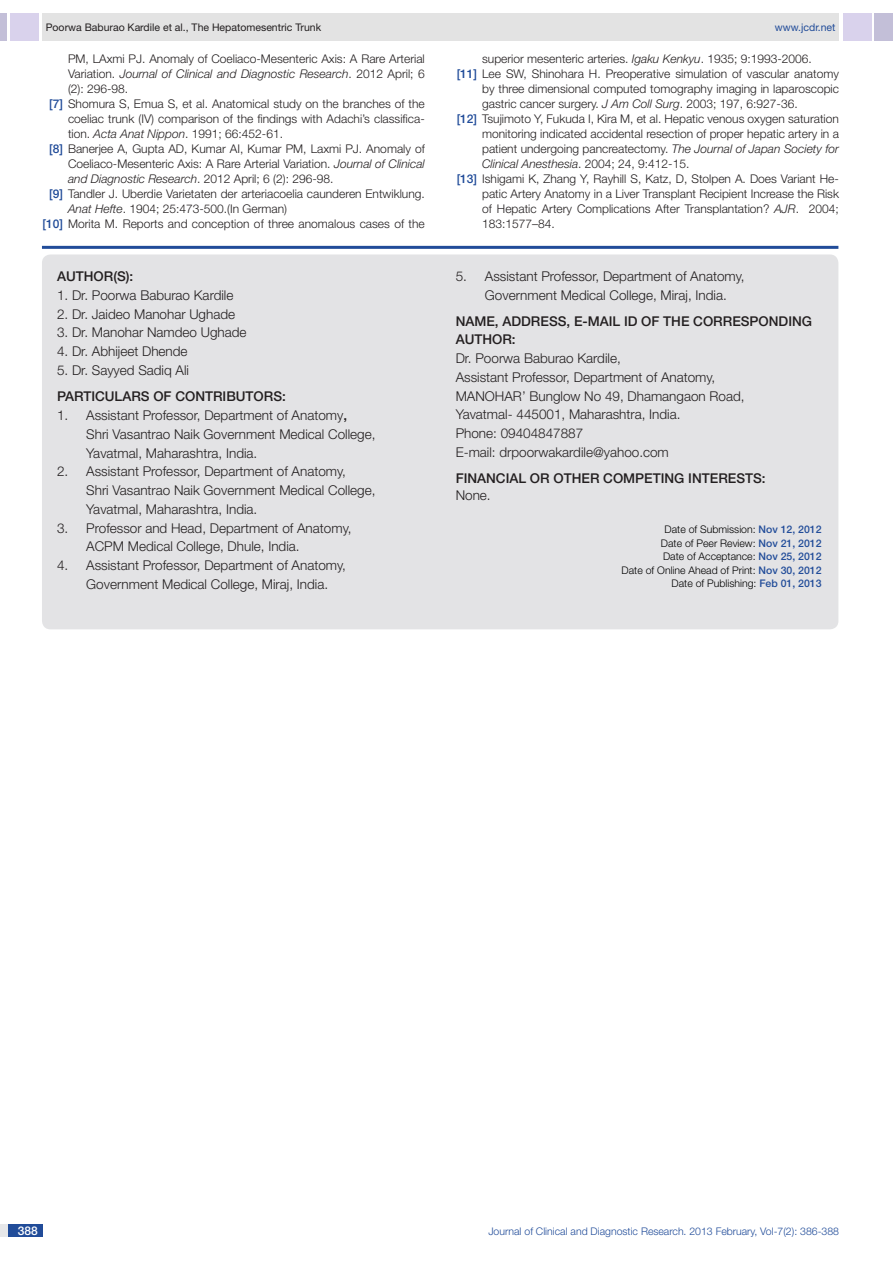
<style>
.page{position:relative;width:893px;height:1263px;background:#fff}
.page>*{position:absolute;margin:0;border:0;box-sizing:border-box;transform-origin:0 0}
.con_particulars{font:300 13.5px "Helvetica Neue";color:#231f20}
.Body_text{font:300 13.5px/18.8px "Helvetica Neue";color:#231f20}
.Body_text-2{font:500 13.5px "Helvetica Neue";color:#231f20}
.con_particulars-2{font:500 13.5px "Helvetica Neue";color:#231f20}
.t1{font:300 12px "Helvetica Neue";color:#231f20}
.t2{font:italic 300 12px "Helvetica Neue";color:#231f20}
.t3{font:500 12px "Helvetica Neue";color:#fff}
.t4{font:300 10.5px/13.5px "Helvetica Neue";color:#000;text-align:center}
.t5{font:300 10.5px "Helvetica Neue";color:#214c99}
.t6{font:10.5px "Helvetica Neue";color:#231f20}
.t7{font:10.5px "Helvetica Neue";color:#214c99}
.s1{font-style:normal}
.s2{font-weight:500;color:#214c99}
.s3{font-style:italic}
.s4{font-weight:500}
</style>
<div class="page">
<div style="left:0;top:13px;width:7px;height:28px;background:#c3bfd8"></div>
<div style="left:10px;top:13px;width:29px;height:28px;background:#d9d2ec"></div>
<div style="left:43px;top:13px;width:796px;height:28px;background:#e3e3e3"></div>
<div style="left:875px;top:13px;width:18px;height:28px;background:#c3bfd8"></div>
<div style="left:843px;top:13px;width:29px;height:28px;background:#d9d2ec"></div>
<div style="left:0;top:1224px;width:43px;height:13px;background:#e6e7e9"></div>
<div style="left:8px;top:1224px;width:35px;height:13px;background:#214c99"></div>
<hr style="left:42px;top:246px;width:796px;height:3px;background:#214c99">
<div style="left:42px;top:254px;width:796px;height:375px;background:#e3e3e5;border-radius:9px"></div>
<p class="t6" style="left:46px;top:21px;width:277px">Poorwa Baburao Kardile et al., The Hepatomesentric Trunk</p>
<p class="t7" style="left:775px;top:21px;width:62px">www.jcdr.net</p>
<p class="t1" style="left:68px;top:52px;width:358px">PM, LAxmi PJ. Anomaly of Coeliaco-Mesenteric Axis: A Rare Arterial</p>
<p class="t2" style="left:68px;top:67px;width:358px"><span class="s1">Variation.</span> Journal of Clinical and Diagnostic Research<span class="s1">. 2012 April; 6</span></p>
<p class="t1" style="left:68px;top:82px;width:62px">(2): 296-98.</p>
<p class="t1" style="left:49px;top:97px;width:377px"><span class="s2">[7]</span> Shomura S, Emua S, et al. Anatomical study on the branches of the</p>
<p class="t1" style="left:68px;top:112px;width:358px">coeliac trunk (IV) comparison of the findings with Adachi’s classifica-</p>
<p class="t1" style="left:68px;top:127px;width:216px">tion. <span class="s3">Acta Anat Nippon</span>. 1991; 66:452-61.</p>
<p class="t1" style="left:49px;top:142px;width:377px"><span class="s2">[8]</span> Banerjee A, Gupta AD, Kumar AI, Kumar PM, Laxmi PJ. Anomaly of</p>
<p class="t1" style="left:68px;top:157px;width:358px">Coeliaco-Mesenteric Axis: A Rare Arterial Variation. <span class="s3">Journal of Clinical</span></p>
<p class="t1" style="left:68px;top:172px;width:267px"><span class="s3">and Diagnostic Research</span>. 2012 April; 6 (2): 296-98.</p>
<p class="t1" style="left:49px;top:187px;width:377px"><span class="s2">[9]</span> Tandler J. Uberdie Varietaten der arteriacoelia caunderen Entwiklung.</p>
<p class="t1" style="left:68px;top:202px;width:220px"><span class="s3">Anat Hefte</span>. 1904; 25:473-500.(In German)</p>
<p class="t1" style="left:43px;top:217px;width:384px"><span class="s2">[10]</span> Morita M. Reports and conception of three anomalous cases of the</p>
<p class="Body_text-2" style="left:57px;top:268px;width:11px">AUTHOR</p>
<p class="Body_text-2" style="left:113px;top:268px;width:22px">(S):</p>
<p class="con_particulars" style="left:57px;top:287px;width:178px">1. Dr. Poorwa Baburao Kardile</p>
<p class="con_particulars" style="left:57px;top:306px;width:180px">2. Dr. Jaideo Manohar Ughade</p>
<p class="con_particulars" style="left:57px;top:324px;width:191px">3. Dr. Manohar Namdeo Ughade</p>
<p class="con_particulars" style="left:57px;top:343px;width:132px">4. Dr. Abhijeet Dhende</p>
<p class="con_particulars" style="left:57px;top:362px;width:134px">5. Dr. Sayyed Sadiq Ali</p>
<p class="Body_text-2" style="left:57px;top:388px;width:17px">PARTI</p>
<p class="Body_text-2" style="left:95px;top:388px;width:20px">CULAR</p>
<p class="Body_text-2" style="left:141px;top:388px;width:54px">S OF CONTRI</p>
<p class="Body_text-2" style="left:226px;top:388px;width:20px">BUTOR</p>
<p class="Body_text-2" style="left:273px;top:388px;width:14px">S:</p>
<p class="con_particulars" style="left:57px;top:407px;width:292px">1. Assistant Professor, Department of Anatomy<span class="s4">,</span></p>
<p class="con_particulars" style="left:86px;top:426px;width:291px">Shri Vasantrao Naik Government Medical College,</p>
<p class="con_particulars" style="left:86px;top:445px;width:173px">Yavatmal, Maharashtra, India.</p>
<p class="con_particulars" style="left:57px;top:463px;width:290px">2. Assistant Professor, Department of Anatomy,</p>
<p class="con_particulars" style="left:86px;top:482px;width:291px">Shri Vasantrao Naik Government Medical College,</p>
<p class="con_particulars" style="left:86px;top:501px;width:173px">Yavatmal, Maharashtra, India.</p>
<p class="con_particulars" style="left:57px;top:520px;width:296px">3. Professor and Head, Department of Anatomy,</p>
<p class="con_particulars" style="left:86px;top:538px;width:215px">ACPM Medical College, Dhule, India.</p>
<p class="con_particulars" style="left:57px;top:557px;width:290px">4. Assistant Professor, Department of Anatomy,</p>
<p class="con_particulars" style="left:86px;top:576px;width:243px">Government Medical College, Miraj, India.</p>
<p class="t1" style="left:482px;top:52px;width:331px">superior mesenteric arteries. <span class="s3">Igaku Kenkyu</span>. 1935; 9:1993-2006.</p>
<p class="t1" style="left:457px;top:67px;width:384px"><span class="s2">[11]</span> Lee SW, Shinohara H. Preoperative simulation of vascular anatomy</p>
<p class="t1" style="left:482px;top:82px;width:358px">by three dimensional computed tomography imaging in laparoscopic</p>
<p class="t1" style="left:482px;top:97px;width:317px">gastric cancer surgery. <span class="s3">J Am Coll Surg</span>. 2003; 197, 6:927-36.</p>
<p class="t1" style="left:457px;top:112px;width:384px"><span class="s2">[12]</span> Tsujimoto Y, Fukuda I, Kira M, et al. Hepatic venous oxygen saturation</p>
<p class="t1" style="left:482px;top:127px;width:358px">monitoring indicated accidental resection of proper hepatic artery in a</p>
<p class="t1" style="left:482px;top:142px;width:358px">patient undergoing pancreatectomy. <span class="s3">The Journal of Japan Society for</span></p>
<p class="t2" style="left:482px;top:157px;width:209px">Clinical Anesthesia<span class="s1">. 2004; 24, 9:412-15.</span></p>
<p class="t1" style="left:457px;top:172px;width:384px"><span class="s2">[13]</span> Ishigami K, Zhang Y, Rayhill S, Katz, D, Stolpen A. Does Variant He-</p>
<p class="t1" style="left:482px;top:187px;width:358px">patic Artery Anatomy in a Liver Transplant Recipient Increase the Risk</p>
<p class="t1" style="left:482px;top:202px;width:358px">of Hepatic Artery Complications After Transplantation? <span class="s3">AJR</span>. 2004;</p>
<p class="t1" style="left:482px;top:217px;width:74px">183:1577–84.</p>
<p class="con_particulars" style="left:456px;top:268px;width:290px">5. Assistant Professor, Department of Anatomy,</p>
<p class="con_particulars" style="left:485px;top:287px;width:243px">Government Medical College, Miraj, India.</p>
<p class="con_particulars-2" style="left:456px;top:314px;width:57px">NAME, ADDRE</p>
<p class="con_particulars-2" style="left:549px;top:314px;width:59px">SS, E-MAIL</p>
<p class="con_particulars-2" style="left:624px;top:314px;width:49px">ID OF THE</p>
<p class="con_particulars-2" style="left:693px;top:314px;width:20px">CORRE</p>
<p class="con_particulars-2" style="left:741px;top:314px;width:28px">SPONDING</p>
<p class="con_particulars-2" style="left:456px;top:332px;width:11px">AUTHOR</p>
<p class="con_particulars-2" style="left:512px;top:332px;width:5px">:</p>
<p class="Body_text" style="left:456px;top:349px;width:261px">Dr. Poorwa Baburao Kardile,<br>Assistant Professor, Department of Anatomy,</p>
<p class="Body_text" style="left:456px;top:386px;width:290px">MANOHAR’ Bunglow No 49, Dhamangaon Road,</p>
<p class="Body_text" style="left:456px;top:405px;width:226px">Yavatmal- 445001, Maharashtra, India.</p>
<p class="Body_text" style="left:456px;top:424px;width:129px">Phone: 09404847887</p>
<p class="Body_text" style="left:456px;top:442px;width:215px">E-mail: drpoorwakardile@yahoo.com</p>
<p class="Body_text-2" style="left:456px;top:470px;width:108px">Financial OR OTHER</p>
<p class="Body_text-2" style="left:603px;top:470px;width:50px">COMPETING</p>
<p class="Body_text-2" style="left:688px;top:470px;width:9px">INTERE</p>
<p class="Body_text-2" style="left:736px;top:470px;width:31px">STS:</p>
<p class="Body_text" style="left:456px;top:485px;width:37px">None.</p>
<p class="t4" style="left:661px;top:522px;width:162px">Date of Submission: <span class="s2">Nov 12, 2012<br></span>Date of Peer Review: <span class="s2">Nov 21, 2012<br></span>Date of Acceptance: <span class="s2">Nov 25, 2012</span></p>
<p class="t4" style="left:622px;top:563px;width:201px">Date of Online Ahead of Print: <span class="s2">Nov 30, 2012</span></p>
<p class="t4" style="left:672px;top:576px;width:151px">Date of Publishing: <span class="s2">Feb 01, 2013</span></p>
<p class="t3" style="left:18px;top:1223px;width:22px">388</p>
<p class="t5" style="left:488px;top:1225px;width:352px">Journal of Clinical and Diagnostic Research. 2013 February, Vol-7(2): 386-388</p>
</div>
